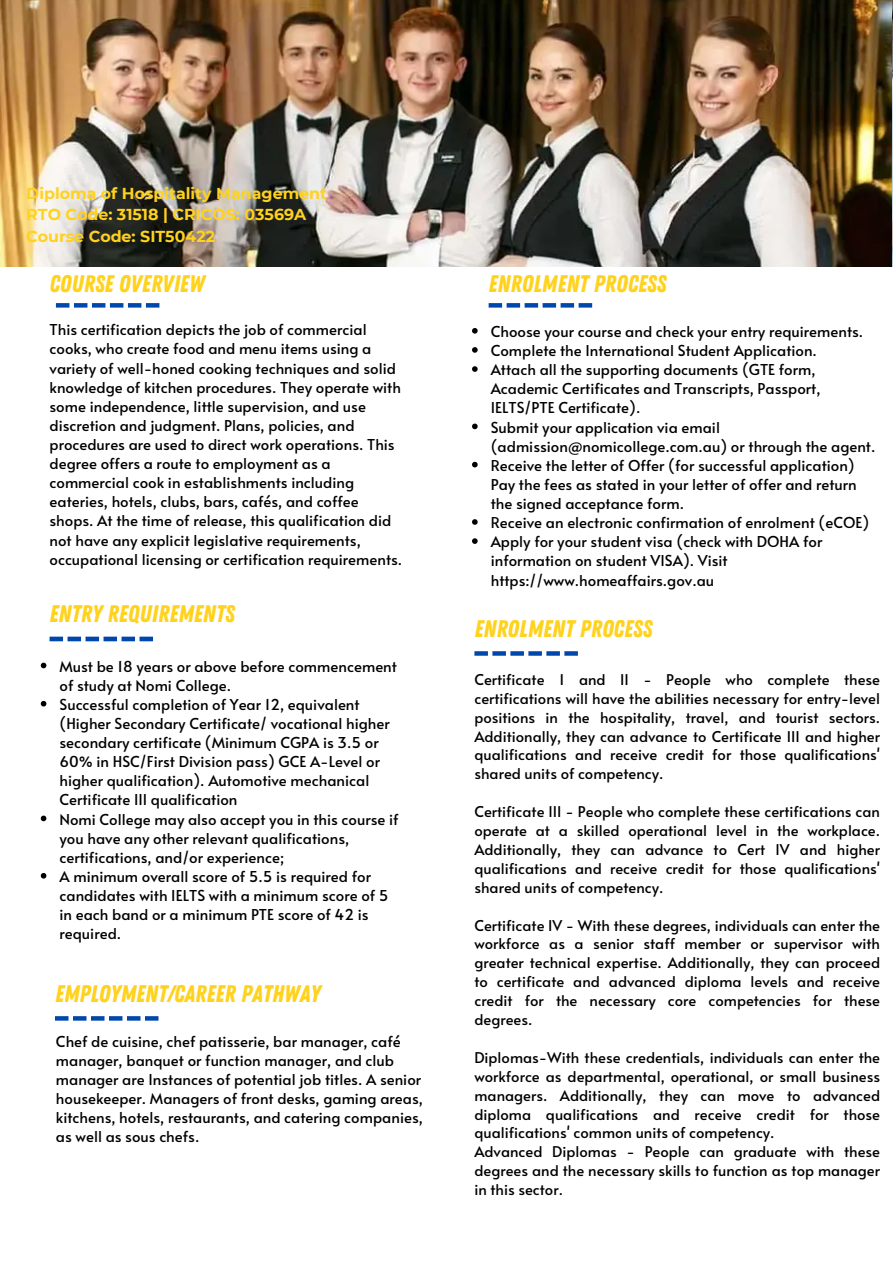
<style>
.page{position:relative;width:893px;height:1264px;background:#fff}
.page>*{position:absolute;margin:0;border:0;box-sizing:border-box;transform-origin:0 0}
.t1{font:24px "Zing Rust Base";color:#ffd21d}
.t2{font:700 15.75px "Montserrat";color:#ffd21d}
.t3{font:15px/19px "Alata";color:#000}
.t4{font:14.85px/18.9px "Alata";color:#000;text-align:justify}
</style>
<div class="page">
<svg style="left:56px;top:303px;width:13px;height:4px"></svg>
<svg style="left:74px;top:303px;width:13px;height:4px"></svg>
<svg style="left:92px;top:303px;width:13px;height:4px"></svg>
<svg style="left:110px;top:303px;width:13px;height:4px"></svg>
<svg style="left:128px;top:303px;width:13px;height:4px"></svg>
<svg style="left:146px;top:303px;width:13px;height:4px"></svg>
<div style="left:50px;top:636px;width:13px;height:5px;background:#0047ab"></div>
<div style="left:68px;top:636px;width:13px;height:5px;background:#0047ab"></div>
<div style="left:85px;top:636px;width:14px;height:5px;background:#0047ab"></div>
<div style="left:103px;top:636px;width:14px;height:5px;background:#0047ab"></div>
<div style="left:121px;top:636px;width:14px;height:5px;background:#0047ab"></div>
<div style="left:139px;top:636px;width:14px;height:5px;background:#0047ab"></div>
<svg style="left:488px;top:303px;width:14px;height:4px"></svg>
<svg style="left:506px;top:303px;width:14px;height:4px"></svg>
<svg style="left:524px;top:303px;width:14px;height:4px"></svg>
<svg style="left:542px;top:303px;width:14px;height:4px"></svg>
<svg style="left:560px;top:303px;width:14px;height:4px"></svg>
<svg style="left:578px;top:303px;width:14px;height:4px"></svg>
<svg style="left:41px;top:662px;width:5px;height:6px"></svg>
<svg style="left:41px;top:701px;width:5px;height:5px"></svg>
<svg style="left:41px;top:815px;width:5px;height:6px"></svg>
<svg style="left:41px;top:873px;width:5px;height:5px"></svg>
<svg style="left:472px;top:328px;width:5px;height:5px"></svg>
<svg style="left:472px;top:347px;width:5px;height:6px"></svg>
<svg style="left:472px;top:366px;width:5px;height:6px"></svg>
<svg style="left:472px;top:423px;width:5px;height:6px"></svg>
<svg style="left:472px;top:462px;width:5px;height:5px"></svg>
<svg style="left:472px;top:519px;width:5px;height:6px"></svg>
<svg style="left:472px;top:538px;width:5px;height:6px"></svg>
<img style="left:0;top:0;width:891px;height:266px">
<svg style="left:474px;top:651px;width:14px;height:4px"></svg>
<svg style="left:492px;top:651px;width:14px;height:4px"></svg>
<svg style="left:510px;top:651px;width:14px;height:4px"></svg>
<svg style="left:528px;top:651px;width:14px;height:4px"></svg>
<svg style="left:546px;top:651px;width:14px;height:4px"></svg>
<svg style="left:564px;top:651px;width:14px;height:4px"></svg>
<svg style="left:55px;top:1016px;width:13px;height:4px"></svg>
<svg style="left:73px;top:1016px;width:13px;height:4px"></svg>
<svg style="left:91px;top:1016px;width:13px;height:4px"></svg>
<svg style="left:109px;top:1016px;width:13px;height:4px"></svg>
<svg style="left:127px;top:1016px;width:13px;height:4px"></svg>
<svg style="left:145px;top:1016px;width:13px;height:4px"></svg>
<p class="t2" style="left:26px;top:184px;width:302px">Diploma of Hospitality Management</p>
<p class="t2" style="left:26px;top:205px;width:281px">RTO Code: 31518 | CRICOS: 03569A</p>
<p class="t2" style="left:26px;top:226px;width:190px">Course Code: SIT50422</p>
<p class="t1" style="left:50px;top:270px;width:156px">COURSE OVERVIEW</p>
<p class="t1" style="left:488px;top:270px;width:179px">ENROLMENT PROCESS</p>
<p class="t3" style="left:50px;top:319px;width:354px">This certification depicts the job of commercial cooks, who create food and menu items using a variety of well-honed cooking techniques and solid knowledge of kitchen procedures. They operate with some independence, little supervision, and use discretion and judgment. Plans, policies, and procedures are used to direct work operations. This degree offers a route to employment as a commercial cook in establishments including eateries, hotels, clubs, bars, cafés, and coffee shops. At the time of release, this qualification did not have any explicit legislative requirements, occupational licensing or certification requirements.</p>
<p class="t1" style="left:50px;top:600px;width:187px">ENTRY REQUIREMENTS</p>
<p class="t3" style="left:59px;top:656px;width:339px">Must be 18 years or above before commencement of study at Nomi College.</p>
<p class="t3" style="left:59px;top:694px;width:332px">Successful completion of Year 12, equivalent (Higher Secondary Certificate/ vocational higher secondary certificate (Minimum CGPA is 3.5 or 60% in HSC/First Division pass) GCE A-Level or higher qualification). Automotive mechanical Certificate III qualification</p>
<p class="t3" style="left:59px;top:809px;width:340px">Nomi College may also accept you in this course if you have any other relevant qualifications, certifications, and/or experience;</p>
<p class="t3" style="left:59px;top:866px;width:330px">A minimum overall score of 5.5 is required for candidates with IELTS with a minimum score of 5 in each band or a minimum PTE score of 42 is required.</p>
<p class="t1" style="left:55px;top:979px;width:267px">EMPLOYMENT/CAREER PATHWAY</p>
<p class="t3" style="left:56px;top:1030px;width:368px">Chef de cuisine, chef patisserie, bar manager, café manager, banquet or function manager, and club manager are Instances of potential job titles. A senior housekeeper. Managers of front desks, gaming areas, kitchens, hotels, restaurants, and catering companies, as well as sous chefs.</p>
<p class="t3" style="left:490px;top:321px;width:374px">Choose your course and check your entry requirements.</p>
<p class="t3" style="left:490px;top:340px;width:328px">Complete the International Student Application.</p>
<p class="t3" style="left:490px;top:359px;width:331px">Attach all the supporting documents (GTE form,<br>Academic Certificates and Transcripts, Passport,<br>IELTS/PTE Certificate).</p>
<p class="t3" style="left:490px;top:417px;width:386px">Submit your application via email (admission@nomicollege.com.au) or through the agent.</p>
<p class="t3" style="left:490px;top:455px;width:367px">Receive the letter of Offer (for successful application)<br>Pay the fees as stated in your letter of offer and return the signed acceptance form.</p>
<p class="t3" style="left:490px;top:512px;width:380px">Receive an electronic confirmation of enrolment (eCOE)</p>
<p class="t3" style="left:490px;top:531px;width:333px">Apply for your student visa (check with DOHA for information on student VISA). Visit https://www.homeaffairs.gov.au</p>
<p class="t1" style="left:474px;top:614px;width:179px">ENROLMENT PROCESS</p>
<p class="t4" style="left:474px;top:669px;width:407px">Certificate 1 and II - People who complete these certifications will have the abilities necessary for entry-level positions in the hospitality, travel, and tourist sectors.<br>Additionally, they can advance to Certificate III and higher qualifications and receive credit for those qualifications' shared units of competency.</p>
<p class="t4" style="left:474px;top:801px;width:407px">Certificate III - People who complete these certifications can operate at a skilled operational level in the workplace.<br>Additionally, they can advance to Cert IV and higher qualifications and receive credit for those qualifications' shared units of competency.</p>
<p class="t4" style="left:474px;top:915px;width:407px">Certificate IV - With these degrees, individuals can enter the workforce as a senior staff member or supervisor with greater technical expertise. Additionally, they can proceed to certificate and advanced diploma levels and receive credit for the necessary core competencies for these degrees.</p>
<p class="t4" style="left:474px;top:1047px;width:407px">Diplomas-With these credentials, individuals can enter the workforce as departmental, operational, or small business managers. Additionally, they can move to advanced diploma qualifications and receive credit for those qualifications' common units of competency.</p>
<p class="t4" style="left:474px;top:1141px;width:407px">Advanced Diplomas - People can graduate with these degrees and the necessary skills to function as top manager in this sector.</p>
</div>
